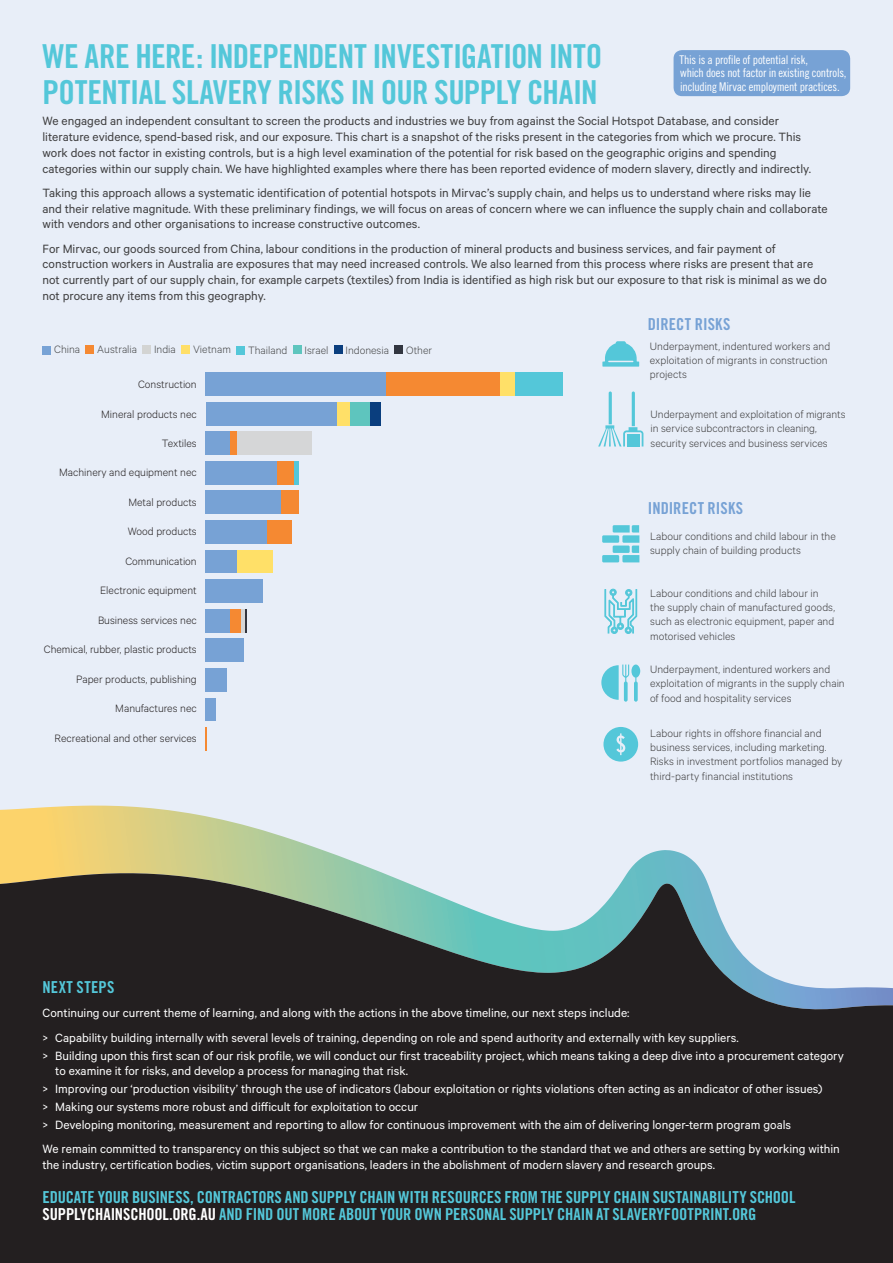
<style>
.page{position:relative;width:893px;height:1263px;background:#e8eef8}
.page>*{position:absolute;margin:0;border:0;box-sizing:border-box;transform-origin:0 0}
.t1{font:33px/36px "Trade Gothic Bold Cond Twenty";letter-spacing:-.02em;color:#54c7d9}
.t2{font:16.5px/17.2px "Trade Gothic Bold Cond Twenty";letter-spacing:-.005em;color:#54c7d9}
.t3{font:16.5px "Trade Gothic Bold Cond Twenty";letter-spacing:.005em;color:#77a2d5}
.t4{font:16.5px "Trade Gothic Bold Cond Twenty";letter-spacing:.02em;color:#54c7d9}
.Body{font:13.5px/15.8px "Calibre";color:#3e3e3f}
.Body-2{font:13.5px/15.8px "Calibre";color:#fff}
.Body-3{font:300 12px/14.2px "Calibre";letter-spacing:.005em;color:#3e3e3f}
.t5{font:300 12px "Calibre";color:#231f20}
.t6{font:12px "Trade Gothic Cond Eighteen";letter-spacing:-.015em;color:#fff}
.t7{font:300 12px "Calibre";color:#454647}
.s1{color:#fff}
</style>
<div class="page">
<svg style="left:0;top:806px;width:703px;height:67px"></svg>
<svg style="left:0;top:873px;width:893px;height:390px;background:#383b3c"></svg>
<div style="left:206px;top:698px;width:10px;height:23px;background:#77a2d5"></div>
<div style="left:206px;top:668px;width:21px;height:23px;background:#77a2d5"></div>
<div style="left:206px;top:638px;width:38px;height:24px;background:#77a2d5"></div>
<div style="left:206px;top:609px;width:24px;height:23px;background:#77a2d5"></div>
<div style="left:206px;top:579px;width:57px;height:23px;background:#77a2d5"></div>
<div style="left:206px;top:550px;width:31px;height:23px;background:#77a2d5"></div>
<div style="left:206px;top:520px;width:61px;height:23px;background:#77a2d5"></div>
<div style="left:206px;top:490px;width:76px;height:24px;background:#77a2d5"></div>
<div style="left:206px;top:461px;width:71px;height:23px;background:#77a2d5"></div>
<div style="left:206px;top:431px;width:24px;height:24px;background:#77a2d5"></div>
<div style="left:206px;top:402px;width:131px;height:23px;background:#77a2d5"></div>
<div style="left:206px;top:372px;width:180px;height:23px;background:#77a2d5"></div>
<svg style="left:206px;top:727px;width:1px;height:23px"></svg>
<div style="left:230px;top:609px;width:11px;height:23px;background:#f58932"></div>
<div style="left:267px;top:520px;width:25px;height:23px;background:#f58932"></div>
<div style="left:282px;top:490px;width:17px;height:24px;background:#f58932"></div>
<div style="left:277px;top:461px;width:17px;height:23px;background:#f58932"></div>
<div style="left:230px;top:431px;width:7px;height:24px;background:#f58932"></div>
<div style="left:386px;top:372px;width:114px;height:23px;background:#f58932"></div>
<div style="left:241px;top:609px;width:5px;height:23px;background:#d5d6d7"></div>
<div style="left:237px;top:431px;width:75px;height:24px;background:#d5d6d7"></div>
<div style="left:237px;top:550px;width:36px;height:23px;background:#ffe068"></div>
<div style="left:337px;top:402px;width:13px;height:23px;background:#ffe068"></div>
<div style="left:500px;top:372px;width:15px;height:23px;background:#ffe068"></div>
<div style="left:294px;top:461px;width:5px;height:23px;background:#54c7d9"></div>
<div style="left:515px;top:372px;width:48px;height:23px;background:#54c7d9"></div>
<div style="left:350px;top:402px;width:20px;height:23px;background:#5ec5be"></div>
<div style="left:370px;top:402px;width:11px;height:23px;background:#0a3e7e"></div>
<svg style="left:246px;top:609px;width:1px;height:23px"></svg>
<div style="left:43px;top:346px;width:8px;height:8px;background:#77a2d5"></div>
<div style="left:86px;top:346px;width:8px;height:8px;background:#f58932"></div>
<div style="left:143px;top:346px;width:8px;height:8px;background:#d3d4d3"></div>
<div style="left:181px;top:345px;width:9px;height:9px;background:#ffdf68"></div>
<div style="left:236px;top:346px;width:9px;height:8px;background:#54c7d9"></div>
<div style="left:293px;top:346px;width:8px;height:8px;background:#5ec5be"></div>
<div style="left:334px;top:346px;width:8px;height:8px;background:#0a3e7e"></div>
<div style="left:395px;top:346px;width:8px;height:8px;background:#323640"></div>
<svg style="left:602px;top:341px;width:37px;height:26px"></svg>
<svg style="left:598px;top:391px;width:45px;height:55px"></svg>
<svg style="left:604px;top:589px;width:33px;height:45px"></svg>
<svg style="left:601px;top:664px;width:39px;height:38px"></svg>
<div style="left:602px;top:535px;width:17px;height:8px;background:#54c7d9"></div>
<div style="left:602px;top:555px;width:17px;height:7px;background:#54c7d9"></div>
<svg style="left:613px;top:525px;width:26px;height:37px"></svg>
<svg style="left:603px;top:727px;width:35px;height:35px"></svg>
<div style="left:674px;top:50px;width:176px;height:46px;background:#77a2d5;border-radius:9px"></div>
<h1 class="t1" style="left:43px;top:38px;width:561px">WE ARE HERE: INDEPENDENT INVESTIGATION INTO<br>POTENTIAL SLAVERY RISKS IN OUR SUPPLY CHAIN</h1>
<p class="Body" style="left:43px;top:113px;width:770px">We engaged an independent consultant to screen the products and industries we buy from against the Social Hotspot Database, and consider literature evidence, spend-based risk, and our exposure. This chart is a snapshot of the risks present in the categories from which we procure. This work does not factor in existing controls, but is a high level examination of the potential for risk based on the geographic origins and spending categories within our supply chain. We have highlighted examples where there has been reported evidence of modern slavery, directly and indirectly.</p>
<p class="Body" style="left:43px;top:184px;width:787px">Taking this approach allows a systematic identification of potential hotspots in Mirvac’s supply chain, and helps us to understand where risks may lie and their relative magnitude. With these preliminary findings, we will focus on areas of concern where we can influence the supply chain and collaborate with vendors and other organisations to increase constructive outcomes.</p>
<p class="Body" style="left:43px;top:240px;width:786px">For Mirvac, our goods sourced from China, labour conditions in the production of mineral products and business services, and fair payment of construction workers in Australia are exposures that may need increased controls. We also learned from this process where risks are present that are not currently part of our supply chain, for example carpets (textiles) from India is identified as high risk but our exposure to that risk is minimal as we do not procure any items from this geography.</p>
<p class="t6" style="left:679px;top:52px;width:130px">This is a profile of potential risk,</p>
<p class="t6" style="left:680px;top:66px;width:168px">which does not factor in existing controls,</p>
<p class="t6" style="left:680px;top:80px;width:161px">including Mirvac employment practices.</p>
<h3 class="t3" style="left:648px;top:314px;width:84px">DIRECT RISKS</h3>
<p class="t7" style="left:54px;top:343px;width:28px">China</p>
<p class="t7" style="left:97px;top:343px;width:41px">Australia</p>
<p class="t7" style="left:154px;top:343px;width:23px">India</p>
<p class="t7" style="left:193px;top:342px;width:39px">Vietnam</p>
<p class="t7" style="left:248px;top:343px;width:41px">Thailand</p>
<p class="t7" style="left:305px;top:343px;width:25px">Israel</p>
<p class="t7" style="left:346px;top:343px;width:45px">Indonesia</p>
<p class="t7" style="left:406px;top:343px;width:27px">Other</p>
<p class="Body-3" style="left:650px;top:338px;width:182px">Underpayment, indentured workers and exploitation of migrants in construction projects</p>
<p class="Body-3" style="left:651px;top:407px;width:196px">Underpayment and exploitation of migrants in service subcontractors in cleaning, security services and business services</p>
<p class="t5" style="left:138px;top:377px;width:60px">Construction</p>
<p class="t5" style="left:101px;top:407px;width:97px">Mineral products nec</p>
<p class="t5" style="left:162px;top:436px;width:36px">Textiles</p>
<p class="t5" style="left:59px;top:466px;width:139px">Machinery and equipment nec</p>
<p class="t5" style="left:128px;top:495px;width:70px">Metal products</p>
<p class="t5" style="left:128px;top:525px;width:71px">Wood products</p>
<p class="t5" style="left:125px;top:554px;width:73px">Communication</p>
<p class="t5" style="left:100px;top:584px;width:98px">Electronic equipment</p>
<p class="t5" style="left:98px;top:613px;width:100px">Business services nec</p>
<p class="t5" style="left:44px;top:643px;width:154px">Chemical, rubber, plastic products</p>
<p class="t5" style="left:76px;top:672px;width:122px">Paper products, publishing</p>
<p class="t5" style="left:115px;top:701px;width:83px">Manufactures nec</p>
<p class="t5" style="left:55px;top:731px;width:144px">Recreational and other services</p>
<h3 class="t3" style="left:648px;top:498px;width:97px">INDIRECT RISKS</h3>
<p class="Body-3" style="left:650px;top:529px;width:187px">Labour conditions and child labour in the supply chain of building products</p>
<p class="Body-3" style="left:650px;top:585px;width:186px">Labour conditions and child labour in the supply chain of manufactured goods, such as electronic equipment, paper and motorised vehicles</p>
<p class="Body-3" style="left:650px;top:662px;width:196px">Underpayment, indentured workers and exploitation of migrants in the supply chain of food and hospitality services</p>
<p class="Body-3" style="left:650px;top:725px;width:194px">Labour rights in offshore financial and business services, including marketing.<br>Risks in investment portfolios managed by third-party financial institutions</p>
<h2 class="t4" style="left:43px;top:977px;width:74px">NEXT STEPS</h2>
<p class="Body-2" style="left:43px;top:1005px;width:589px">Continuing our current theme of learning, and along with the actions in the above timeline, our next steps include:</p>
<p class="Body-2" style="left:43px;top:1029px;width:698px">&gt; Capability building internally with several levels of training, depending on role and spend authority and externally with key suppliers.</p>
<p class="Body-2" style="left:55px;top:1047px;width:790px;text-indent:-13px">&gt; Building upon this first scan of our risk profile, we will conduct our first traceability project, which means taking a deep dive into a procurement category to examine it for risks, and develop a process for managing that risk.</p>
<p class="Body-2" style="left:43px;top:1080px;width:782px">&gt; Improving our ‘production visibility’ through the use of indicators (labour exploitation or rights violations often acting as an indicator of other issues)</p>
<p class="Body-2" style="left:43px;top:1098px;width:377px">&gt; Making our systems more robust and difficult for exploitation to occur</p>
<p class="Body-2" style="left:43px;top:1116px;width:750px">&gt; Developing monitoring, measurement and reporting to allow for continuous improvement with the aim of delivering longer-term program goals</p>
<p class="Body-2" style="left:43px;top:1141px;width:799px">We remain committed to transparency on this subject so that we can make a contribution to the standard that we and others are setting by working within the industry, certification bodies, victim support organisations, leaders in the abolishment of modern slavery and research groups.</p>
<h3 class="t2" style="left:43px;top:1188px;width:754px">EDUCATE YOUR BUSINESS, CONTRACTORS AND SUPPLY CHAIN WITH RESOURCES FROM THE SUPPLY CHAIN SUSTAINABILITY SCHOOL<br><span class="s1">SUPPLYCHAINSCHOOL.ORG.AU</span> AND FIND OUT MORE ABOUT YOUR OWN PERSONAL SUPPLY CHAIN AT SLAVERYFOOTPRINT.ORG</h3>
</div>
